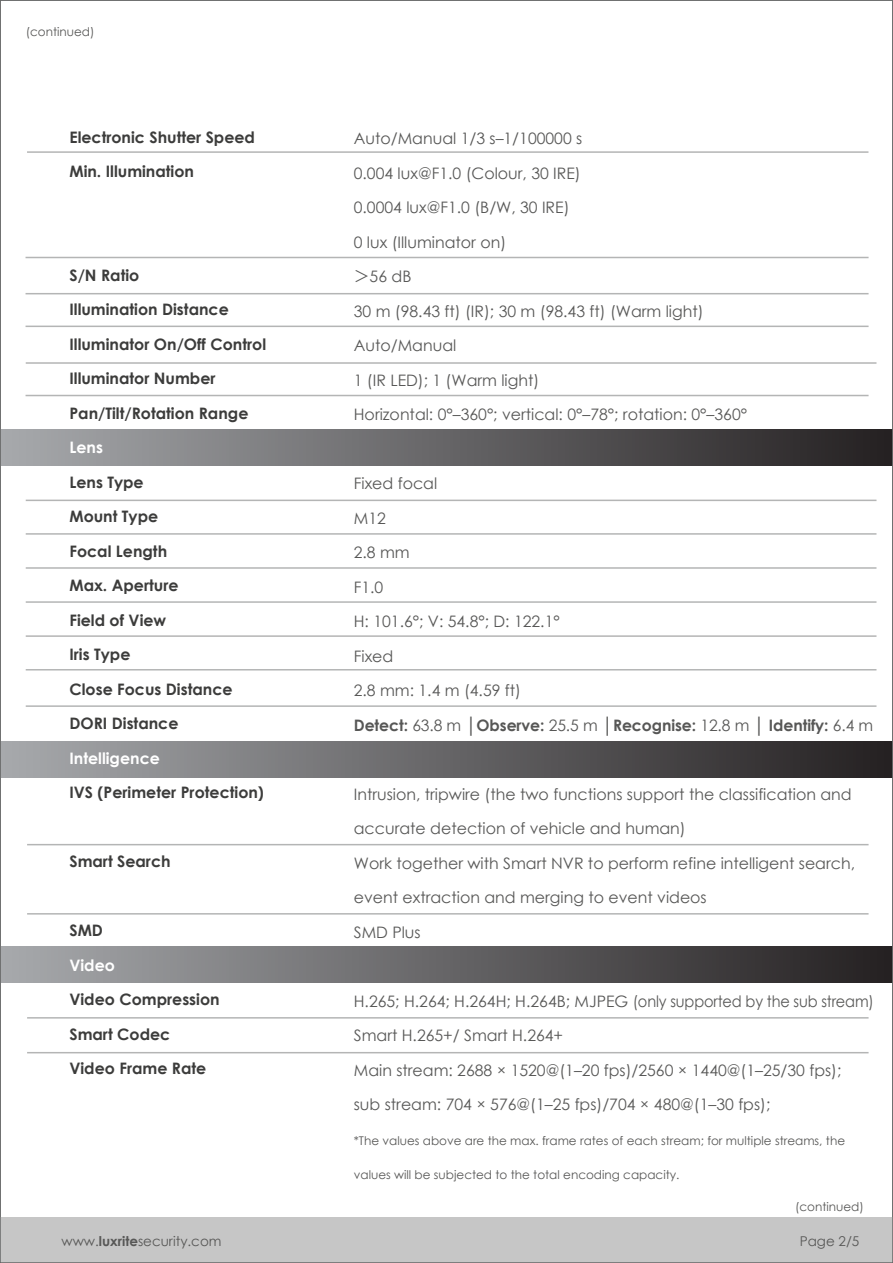
<style>
.page{position:relative;width:893px;height:1263px;background:#fff}
.page>*{position:absolute;margin:0;border:0;box-sizing:border-box;transform-origin:0 0}
.t1{font:15.75px/34.5px "Century Gothic";color:#575756}
.t2{font:700 15.75px/34.5px "Century Gothic";color:#3c3c3b}
.t3{font:700 15.75px "Century Gothic";color:#fff}
.t4{font:13.5px "Century Gothic";color:#575756}
.t5{font:12px "Century Gothic";color:#575756}
.s1{font-weight:700}
.s2{font-family:"Koz Go Pr 6 N"}
</style>
<div class="page">
<div style="left:1px;top:947px;width:892px;height:36px;background:linear-gradient(to right,#a7a9ac,#242021)"></div>
<svg style="left:144px;top:429px;width:746px;height:36px;background:#5b5a5b"></svg>
<div style="left:1px;top:741px;width:892px;height:36px;background:linear-gradient(to right,#a7a9ac,#242021)"></div>
<div style="left:0;top:1217px;width:893px;height:46px;background:#c6c6c6"></div>
<hr style="left:27px;top:151px;width:841px;height:2px;background:#b4b5b5">
<hr style="left:26px;top:533px;width:850px;height:2px;background:#b4b5b5">
<hr style="left:26px;top:567px;width:850px;height:2px;background:#b4b5b5">
<hr style="left:26px;top:601px;width:850px;height:2px;background:#b4b5b5">
<hr style="left:26px;top:635px;width:850px;height:2px;background:#b4b5b5">
<hr style="left:26px;top:669px;width:850px;height:1px;background:#b4b5b5">
<hr style="left:26px;top:705px;width:850px;height:2px;background:#b4b5b5">
<hr style="left:26px;top:500px;width:850px;height:1px;background:#b4b5b5">
<hr style="left:26px;top:362px;width:850px;height:2px;background:#b4b5b5">
<hr style="left:26px;top:326px;width:842px;height:1px;background:#b4b5b5">
<hr style="left:26px;top:257px;width:842px;height:1px;background:#b4b5b5">
<hr style="left:26px;top:293px;width:842px;height:1px;background:#b4b5b5">
<hr style="left:26px;top:395px;width:842px;height:1px;background:#b4b5b5">
<hr style="left:27px;top:1017px;width:841px;height:1px;background:#b4b5b5">
<hr style="left:27px;top:913px;width:841px;height:1px;background:#b4b5b5">
<hr style="left:27px;top:844px;width:841px;height:1px;background:#b4b5b5">
<hr style="left:27px;top:1052px;width:841px;height:1px;background:#b4b5b5">
<img style="left:0;top:57px;width:144px;height:517px">
<p class="t5" style="left:26px;top:24px;width:70px">(continued)</p>
<p class="t2" style="left:69px;top:119px;width:187px">Electronic Shutter Speed<br>Min. Illumination</p>
<p class="t2" style="left:69px;top:257px;width:198px">S/N Ratio<br>Illumination Distance<br>Illuminator On/Off Control<br>Illuminator Number<br>Pan/Tilt/Rotation Range</p>
<p class="t3" style="left:69px;top:436px;width:35px">Lens</p>
<p class="t2" style="left:69px;top:464px;width:165px">Lens Type<br>Mount Type<br>Focal Length<br>Max. Aperture<br>Field of View<br>Iris Type<br>Close Focus Distance<br>DORI Distance</p>
<p class="t3" style="left:69px;top:746px;width:92px">Intelligence</p>
<p class="t2" style="left:69px;top:775px;width:196px">IVS (Perimeter Protection)</p>
<p class="t2" style="left:69px;top:844px;width:103px">Smart Search</p>
<p class="t2" style="left:69px;top:913px;width:35px">SMD</p>
<p class="t3" style="left:69px;top:953px;width:47px">Video</p>
<p class="t2" style="left:69px;top:982px;width:152px">Video Compression<br>Smart Codec<br>Video Frame Rate</p>
<p class="t4" style="left:61px;top:1232px;width:162px">www.<span class="s1">luxrite</span>security.com</p>
<p class="t1" style="left:354px;top:121px;width:395px">Auto/Manual 1/3 s–1/100000 s<br>0.004 lux@F1.0 (Colour, 30 IRE)<br>0.0004 lux@F1.0 (B/W, 30 IRE)<br>0 lux (Illuminator on)<br><span class="s2">＞</span>56 dB<br>30 m (98.43 ft) (IR); 30 m (98.43 ft) (Warm light)<br>Auto/Manual<br>1 (IR LED); 1 (Warm light)<br>Horizontal: 0°–360°; vertical: 0°–78°; rotation: 0°–360°</p>
<p class="t1" style="left:354px;top:466px;width:521px">Fixed focal<br>M12<br>2.8 mm<br>F1.0<br>H: 101.6°; V: 54.8°; D: 122.1°<br>Fixed<br>2.8 mm: 1.4 m (4.59 ft)<br><span class="s1">Detect:</span> 63.8 m │<span class="s1">Observe:</span> 25.5 m │<span class="s1">Recognise:</span> 12.8 m │ <span class="s1">Identify:</span> 6.4 m</p>
<p class="t1" style="left:354px;top:776px;width:503px">Intrusion, tripwire (the two functions support the classification and accurate detection of vehicle and human)<br>Work together with Smart NVR to perform refine intelligent search, event extraction and merging to event videos<br>SMD Plus</p>
<p class="t1" style="left:354px;top:983px;width:522px">H.265; H.264; H.264H; H.264B; MJPEG (only supported by the sub stream)<br>Smart H.265+/ Smart H.264+<br>Main stream: 2688 × 1520@(1–20 fps)/2560 × 1440@(1–25/30 fps);<br>sub stream: 704 × 576@(1–25 fps)/704 × 480@(1–30 fps);</p>
<p class="t5" style="left:354px;top:1132px;width:493px">*The values above are the max. frame rates of each stream; for multiple streams, the</p>
<p class="t5" style="left:354px;top:1166px;width:327px">values will be subjected to the total encoding capacity.</p>
<p class="t5" style="left:795px;top:1198px;width:70px">(continued)</p>
<p class="t4" style="left:800px;top:1232px;width:61px">Page 2/5</p>
</div>
